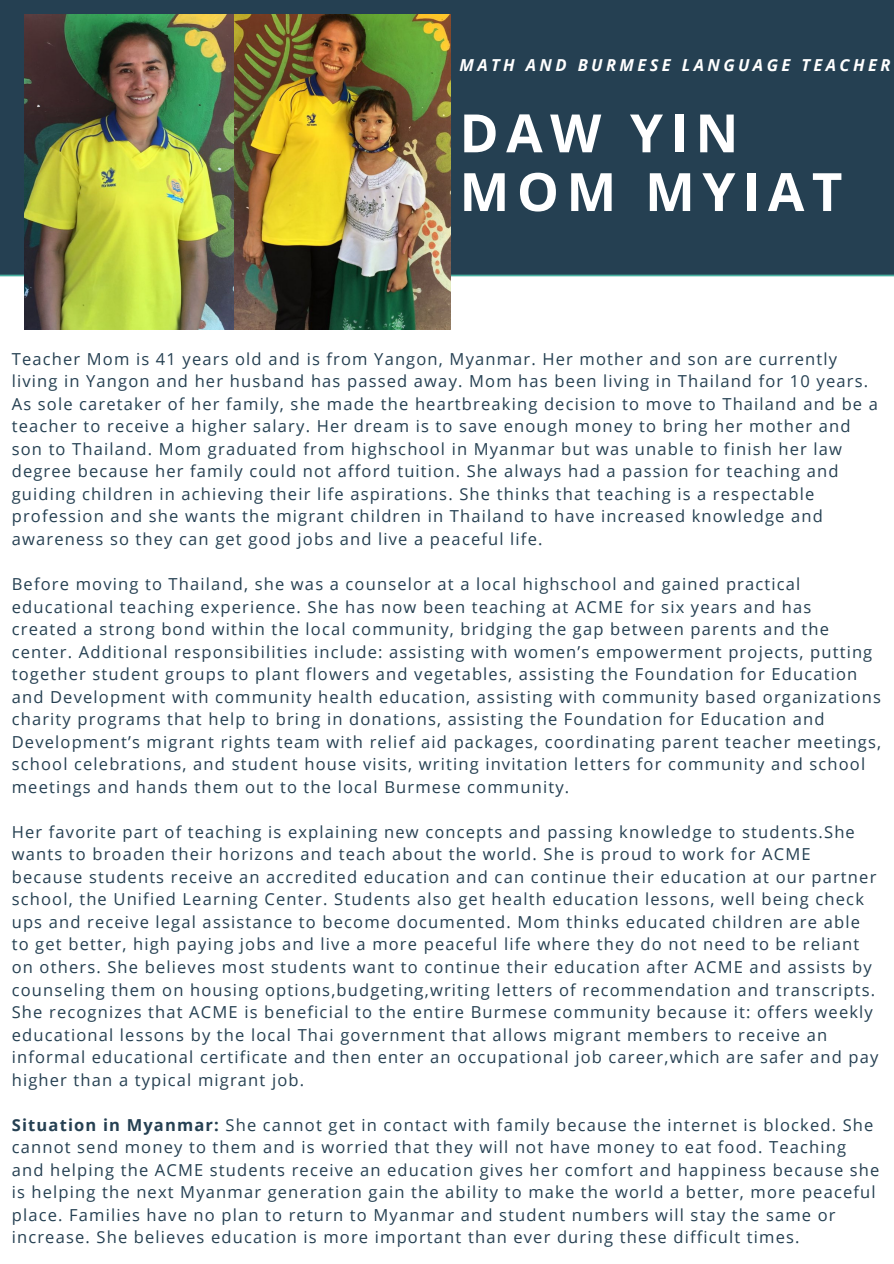
<style>
.page{position:relative;width:894px;height:1264px;background:#fff}
.page>*{position:absolute;margin:0;border:0;box-sizing:border-box;transform-origin:0 0}
.t1{font:700 52.95px/58.7px "Open Sans";letter-spacing:.14em;color:#fff}
.t2{font:16.5px/22.5px "Open Sans";letter-spacing:.07em;color:#254052}
.t3{font:italic 700 16.5px "Open Sans";letter-spacing:.205em;color:#fff}
.s1{font-weight:700}
</style>
<div class="page">
<div style="left:0;top:0;width:893px;height:276px;background:#254052"></div>
<svg style="left:0;top:275px;width:893px;height:1px"></svg>
<img style="left:25px;top:14px;width:209px;height:315px">
<img style="left:234px;top:14px;width:217px;height:315px">
<p class="t3" style="left:459px;top:53px;width:432px">MATH AND BURMESE LANGUAGE TEACHER</p>
<p class="t1" style="left:459px;top:102px;width:384px">DAW YIN<br>MOM MYIAT</p>
<p class="t2" style="left:12px;top:347px;width:867px">Teacher Mom is 41 years old and is from Yangon, Myanmar. Her mother and son are currently living in Yangon and her husband has passed away. Mom has been living in Thailand for 10 years.<br>As sole caretaker of her family, she made the heartbreaking decision to move to Thailand and be a teacher to receive a higher salary. Her dream is to save enough money to bring her mother and son to Thailand. Mom graduated from highschool in Myanmar but was unable to finish her law degree because her family could not afford tuition. She always had a passion for teaching and guiding children in achieving their life aspirations. She thinks that teaching is a respectable profession and she wants the migrant children in Thailand to have increased knowledge and awareness so they can get good jobs and live a peaceful life.</p>
<p class="t2" style="left:12px;top:572px;width:870px">Before moving to Thailand, she was a counselor at a local highschool and gained practical educational teaching experience. She has now been teaching at ACME for six years and has<br>created a strong bond within the local community, bridging the gap between parents and the center. Additional responsibilities include: assisting with women’s empowerment projects, putting together student groups to plant flowers and vegetables, assisting the Foundation for Education and Development with community health education, assisting with community based organizations charity programs that help to bring in donations, assisting the Foundation for Education and Development’s migrant rights team with relief aid packages, coordinating parent teacher meetings, school celebrations, and student house visits, writing invitation letters for community and school meetings and hands them out to the local Burmese community.</p>
<p class="t2" style="left:12px;top:820px;width:867px">Her favorite part of teaching is explaining new concepts and passing knowledge to students.She wants to broaden their horizons and teach about the world. She is proud to work for ACME because students receive an accredited education and can continue their education at our partner school, the Unified Learning Center. Students also get health education lessons, well being check ups and receive legal assistance to become documented. Mom thinks educated children are able to get better, high paying jobs and live a more peaceful life where they do not need to be reliant on others. She believes most students want to continue their education after ACME and assists by counseling them on housing options,budgeting,writing letters of recommendation and transcripts.<br>She recognizes that ACME is beneficial to the entire Burmese community because it: offers weekly educational lessons by the local Thai government that allows migrant members to receive an informal educational certificate and then enter an occupational job career,which are safer and pay higher than a typical migrant job.</p>
<p class="t2" style="left:12px;top:1112px;width:869px"><span class="s1">Situation in Myanmar:</span> She cannot get in contact with family because the internet is blocked. She cannot send money to them and is worried that they will not have money to eat food. Teaching and helping the ACME students receive an education gives her comfort and happiness because she is helping the next Myanmar generation gain the ability to make the world a better, more peaceful place. Families have no plan to return to Myanmar and student numbers will stay the same or increase. She believes education is more important than ever during these difficult times.</p>
</div>
